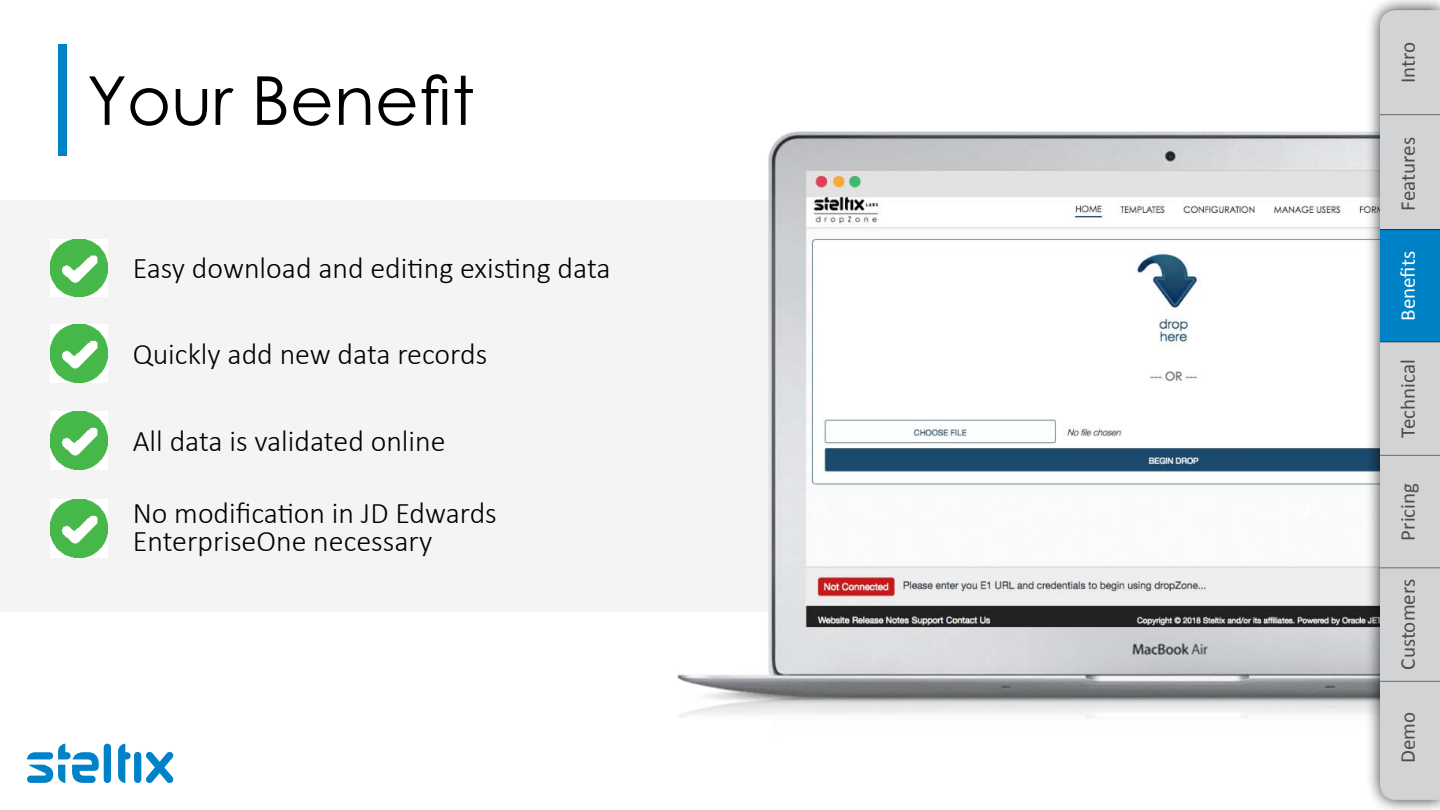
<style>
.page{position:relative;width:1440px;height:810px;background:#fff}
.page>*{position:absolute;margin:0;border:0;box-sizing:border-box;transform-origin:0 0}
.t1{font:67.5px "Century Gothic";color:#000}
.t2{font:300 30px/27.8px "Calibri";color:#000}
.t3{font:21px "Calibri";color:#4d4d4f}
.t4{font:21px "Calibri";color:#fff}
</style>
<div class="page">
<div style="left:0;top:200px;width:828px;height:412px;background:#f4f4f4"></div>
<img style="left:677px;top:131px;width:688px;height:588px">
<div style="left:1365px;top:0;width:75px;height:810px;background:#000;opacity:.8"></div>
<div style="left:1380px;top:10px;width:60px;height:790px;background:#d1d3d4"></div>
<div style="left:1380px;top:230px;width:60px;height:112px;background:#0082c6"></div>
<hr style="left:1380px;top:229px;width:60px;height:1px;background:#000">
<hr style="left:1380px;top:114px;width:60px;height:1px;background:#000">
<hr style="left:1380px;top:342px;width:60px;height:1px;background:#000">
<hr style="left:1380px;top:455px;width:60px;height:1px;background:#000">
<hr style="left:1380px;top:567px;width:60px;height:1px;background:#000">
<hr style="left:1380px;top:681px;width:60px;height:1px;background:#000">
<div style="left:58px;top:44px;width:10px;height:112px;background:#0082c6"></div>
<svg style="left:27px;top:744px;width:147px;height:39px"></svg>
<img style="left:50px;top:239px;width:58px;height:58px">
<img style="left:50px;top:325px;width:58px;height:57px">
<img style="left:50px;top:412px;width:58px;height:57px">
<img style="left:50px;top:500px;width:58px;height:57px">
<h1 class="t1" style="left:87px;top:53px;width:389px">Your Benefit</h1>
<p class="t2" style="left:133px;top:254px;width:479px">Easy download and editing existing data</p>
<p class="t2" style="left:133px;top:339px;width:356px">Quickly add new data records</p>
<p class="t2" style="left:133px;top:426px;width:314px">All data is validated online</p>
<p class="t2" style="left:133px;top:499px;width:366px">No modification in JD Edwards<br>EnterpriseOne necessary</p>
<p class="t3" style="left:1395px;top:83px;width:43px;rotate:-90deg">Intro</p>
<p class="t3" style="left:1395px;top:211px;width:75px;rotate:-90deg">Features</p>
<p class="t4" style="left:1395px;top:321px;width:71px;rotate:-90deg">Benefits</p>
<p class="t3" style="left:1395px;top:438px;width:80px;rotate:-90deg">Technical</p>
<p class="t3" style="left:1395px;top:541px;width:59px;rotate:-90deg">Pricing</p>
<p class="t3" style="left:1395px;top:670px;width:92px;rotate:-90deg">Customers</p>
<p class="t3" style="left:1395px;top:763px;width:53px;rotate:-90deg">Demo</p>
</div>
